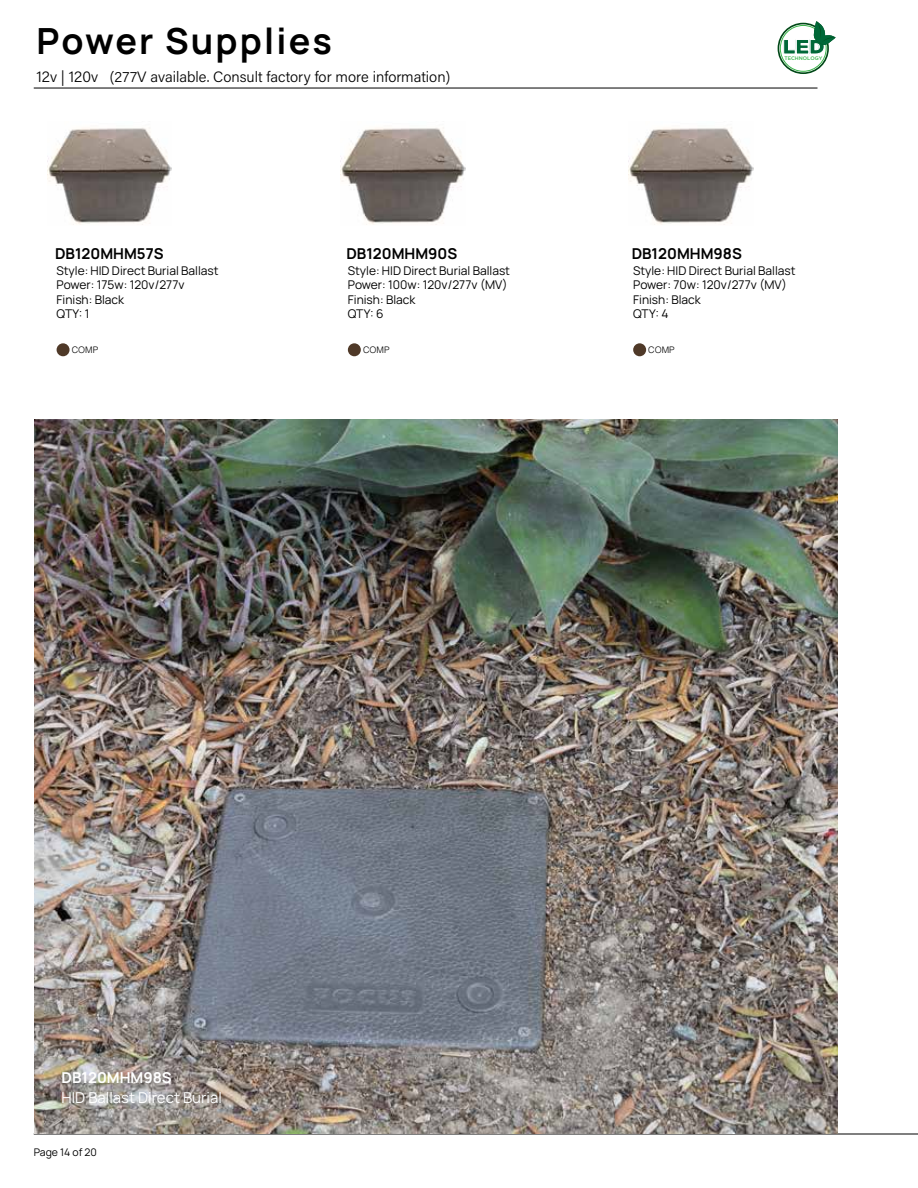
<style>
.page{position:relative;width:918px;height:1188px;background:#fff}
.page>*{position:absolute;margin:0;border:0;box-sizing:border-box;transform-origin:0 0}
.t1{font:700 36px "Manrope";letter-spacing:.06em;color:#000}
.t2{font:900 20.7px "Gotham";color:#006838}
.t3{font:15px "Acumin Variable Concept";color:#000}
.t4{font:700 15px "Manrope";color:#000}
.t5{font:15px "Manrope";color:#fff}
.t6{font:700 15px "Manrope";color:#fff}
.t7{font:12px/14.4px "Manrope";color:#000}
.t8{font:10.5px "Manrope";color:#000}
.t9{font:300 9px "Helvetica";color:#000}
.t10{font:500 5.1px "Gotham";color:#39b54a}
</style>
<div class="page">
<hr style="left:34px;top:1134px;width:884px;height:1px;background:#000">
<img style="left:48px;top:128px;width:124px;height:97px">
<img style="left:341px;top:127px;width:124px;height:98px">
<img style="left:629px;top:127px;width:124px;height:98px">
<hr style="left:34px;top:88px;width:784px;height:1px;background:#000">
<svg style="left:777px;top:22px;width:53px;height:53px"></svg>
<svg style="left:778px;top:24px;width:50px;height:49px"></svg>
<div style="left:778px;top:23px;width:51px;height:51px;border:2px solid #004817;border-radius:50%"></div>
<div style="left:780px;top:25px;width:46px;height:47px;border:1px solid #39b54a;border-radius:50%"></div>
<svg style="left:783px;top:21px;width:53px;height:34px"></svg>
<div style="left:57px;top:343px;width:13px;height:13px;background:#4f3928;border-radius:50%"></div>
<div style="left:348px;top:343px;width:13px;height:13px;background:#4f3928;border-radius:50%"></div>
<div style="left:633px;top:343px;width:13px;height:13px;background:#4f3928;border-radius:50%"></div>
<img style="left:34px;top:419px;width:804px;height:714px">
<h1 class="t1" style="left:36px;top:19px;width:297px">Power Supplies</h1>
<p class="t3" style="left:36px;top:67px;width:415px">12v | 120v (277V available. Consult factory for more information)</p>
<h2 class="t2" style="left:783px;top:32px;width:43px">LED</h2>
<p class="t10" style="left:784px;top:54px;width:39px">TECHNOLOGY</p>
<p class="t4" style="left:55px;top:244px;width:110px">DB120MHM57S</p>
<p class="t4" style="left:346px;top:244px;width:112px">DB120MHM90S</p>
<p class="t4" style="left:632px;top:244px;width:112px">DB120MHM98S</p>
<p class="t7" style="left:57px;top:264px;width:164px">Style: HID Direct Burial Ballast<br>Power: 175w: 120v/277v<br>Finish: Black<br>QTY: 1</p>
<p class="t7" style="left:348px;top:264px;width:164px">Style: HID Direct Burial Ballast<br>Power: 100w: 120v/277v (MV)<br>Finish: Black<br>QTY: 6</p>
<p class="t7" style="left:633px;top:264px;width:164px">Style: HID Direct Burial Ballast<br>Power: 70w: 120v/277v (MV)<br>Finish: Black<br>QTY: 4</p>
<p class="t9" style="left:72px;top:342px;width:28px">COMP</p>
<p class="t9" style="left:363px;top:342px;width:28px">COMP</p>
<p class="t9" style="left:648px;top:342px;width:28px">COMP</p>
<p class="t6" style="left:62px;top:1068px;width:112px">DB120MHM98S</p>
<p class="t5" style="left:62px;top:1089px;width:162px">HID Ballast Direct Burial</p>
<p class="t8" style="left:34px;top:1145px;width:65px">Page 14 of 20</p>
</div>
